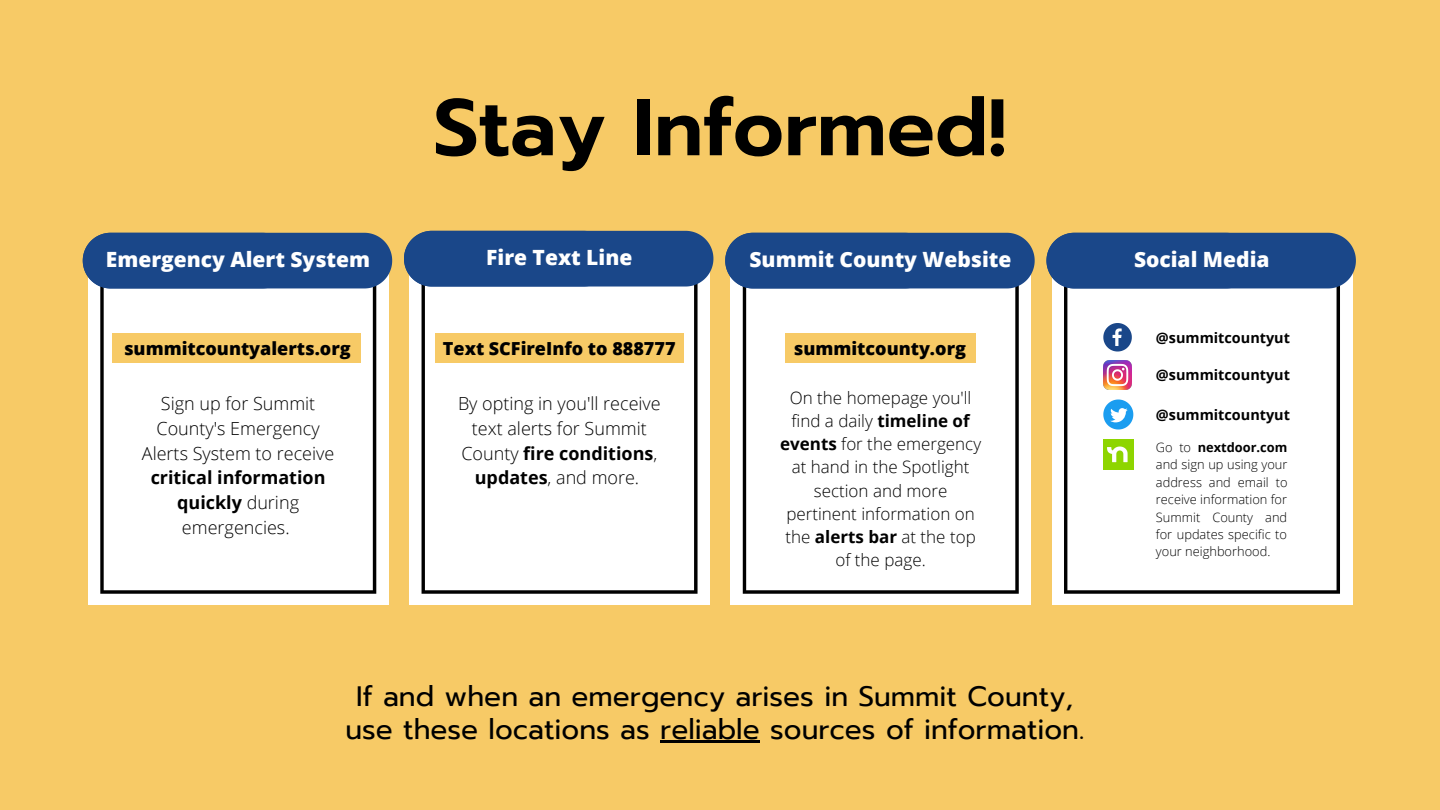
<style>
.page{position:relative;width:1440px;height:810px;background:#f7ca66}
.page>*{position:absolute;margin:0;border:0;box-sizing:border-box;transform-origin:0 0}
.t1{font:600 80px "Prompt";color:#000}
.t2{font:28px "Prompt";color:#000}
.t3{font:800 21px "Open Sans";color:#fff}
.t4{font:300 18px/24.8px "Open Sans";color:#000;text-align:center}
.t5{font:800 18px "Open Sans";color:#000}
.t6{font:300 17px/23.2px "Open Sans";color:#000;text-align:center}
.t7{font:700 14.4px "Open Sans";color:#000}
.t8{font:300 12.8px/17.4px "Open Sans";color:#000;text-align:justify}
.s1{font-weight:700}
</style>
<div class="page">
<div style="left:88px;top:248px;width:301px;height:357px;background:#fff"></div>
<svg style="left:100px;top:288px;width:276px;height:306px"></svg>
<div style="left:409px;top:248px;width:301px;height:357px;background:#fff"></div>
<svg style="left:422px;top:287px;width:276px;height:307px"></svg>
<div style="left:730px;top:248px;width:301px;height:357px;background:#fff"></div>
<svg style="left:743px;top:288px;width:276px;height:306px"></svg>
<div style="left:1052px;top:248px;width:300px;height:357px;background:#fff"></div>
<svg style="left:1064px;top:288px;width:276px;height:306px"></svg>
<svg style="left:1103px;top:323px;width:29px;height:29px"></svg>
<img style="left:1103px;top:361px;width:29px;height:28px">
<svg style="left:1103px;top:400px;width:30px;height:30px"></svg>
<img style="left:1103px;top:439px;width:30px;height:30px">
<div style="left:83px;top:233px;width:309px;height:55px;background:#1a4789"></div>
<div style="left:404px;top:231px;width:309px;height:56px;background:#1a4789"></div>
<div style="left:725px;top:233px;width:310px;height:55px;background:#1a4789"></div>
<div style="left:1046px;top:233px;width:310px;height:55px;background:#1a4789"></div>
<div style="left:113px;top:333px;width:248px;height:30px;background:#f7ca66"></div>
<hr style="left:660px;top:741px;width:100px;height:2px;background:#000">
<div style="left:785px;top:333px;width:191px;height:30px;background:#f7ca66"></div>
<div style="left:435px;top:333px;width:249px;height:30px;background:#f7ca66"></div>
<p class="t1" style="left:433px;top:68px;width:575px">Stay Informed!</p>
<p class="t3" style="left:106px;top:244px;width:266px">Emergency Alert System</p>
<p class="t3" style="left:486px;top:242px;width:148px">Fire Text Line</p>
<p class="t3" style="left:750px;top:244px;width:263px">Summit County Website</p>
<p class="t3" style="left:1134px;top:244px;width:137px">Social Media</p>
<p class="t5" style="left:124px;top:335px;width:228px">summitcountyalerts.org</p>
<p class="t5" style="left:443px;top:335px;width:234px">Text SCFireInfo to 888777</p>
<p class="t5" style="left:794px;top:335px;width:174px">summitcounty.org</p>
<p class="t4" style="left:142px;top:391px;width:194px">Sign up for Summit<br>County's Emergency<br>Alerts System to receive <span class="s1">critical information quickly</span> during emergencies.</p>
<p class="t4" style="left:458px;top:391px;width:204px">By opting in you'll receive text alerts for Summit<br>County <span class="s1">fire conditions</span>, <span class="s1">updates</span>, and more.</p>
<p class="t6" style="left:780px;top:385px;width:203px">On the homepage you'll find a daily <span class="s1">timeline of events</span> for the emergency at hand in the Spotlight section and more pertinent information on the <span class="s1">alerts bar</span> at the top of the page.</p>
<p class="t2" style="left:356px;top:675px;width:719px">If and when an emergency arises in Summit County,</p>
<p class="t2" style="left:345px;top:709px;width:740px">use these locations as reliable sources of information.</p>
<p class="t7" style="left:1156px;top:327px;width:136px">@summitcountyut</p>
<p class="t7" style="left:1156px;top:365px;width:136px">@summitcountyut</p>
<p class="t7" style="left:1156px;top:405px;width:136px">@summitcountyut</p>
<p class="t8" style="left:1156px;top:438px;width:133px">Go to <span class="s1">nextdoor.com </span>and sign up using your address and email to receive information for Summit County and for updates specific to your neighborhood.</p>
</div>
